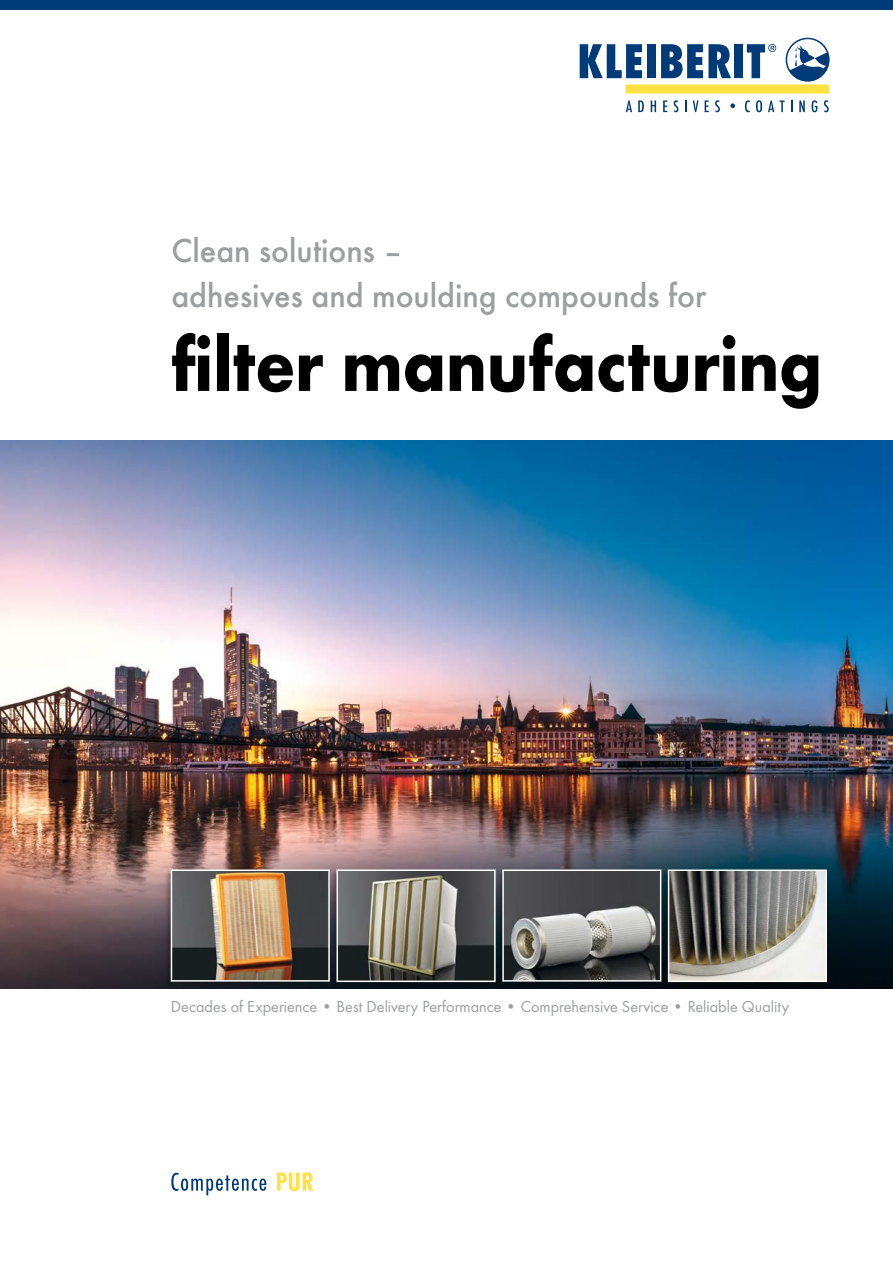
<style>
.page{position:relative;width:893px;height:1263px;background:#fff}
.page>*{position:absolute;margin:0;border:0;box-sizing:border-box;transform-origin:0 0}
.t1{font:700 78px "Futura";letter-spacing:-.005em;color:#000;scale:.9 1}
.t2{font:500 34.5px/45px "Futura";color:#9c9e9f}
.t3{font:16.5px "Futura Boo";color:#9c9e9f}
</style>
<div class="page">
<img style="left:0;top:440px;width:893px;height:549px">
<svg style="left:171px;top:1173px;width:95px;height:22px"></svg>
<svg style="left:277px;top:1172px;width:36px;height:19px"></svg>
<div style="left:495px;top:868px;width:168px;height:122px;background:#000;opacity:.3"></div>
<img style="left:505px;top:872px;width:153px;height:106px">
<div style="left:502px;top:869px;width:159px;height:112px;border:2px solid #fff"></div>
<div style="left:163px;top:868px;width:169px;height:122px;background:#000;opacity:.3"></div>
<img style="left:174px;top:872px;width:153px;height:106px">
<div style="left:171px;top:869px;width:159px;height:112px;border:2px solid #fff"></div>
<div style="left:329px;top:868px;width:169px;height:122px;background:#000;opacity:.3"></div>
<img style="left:339px;top:872px;width:154px;height:107px">
<div style="left:336px;top:869px;width:160px;height:113px;border:2px solid #fff"></div>
<div style="left:660px;top:868px;width:169px;height:122px;background:#000;opacity:.3"></div>
<img style="left:671px;top:872px;width:153px;height:107px">
<div style="left:668px;top:869px;width:159px;height:113px;border:2px solid #fff"></div>
<div style="left:0;top:0;width:893px;height:10px;background:#003b79"></div>
<svg style="left:580px;top:44px;width:62px;height:34px"></svg>
<div style="left:647px;top:44px;width:9px;height:34px;background:#003b79"></div>
<svg style="left:661px;top:44px;width:70px;height:34px"></svg>
<div style="left:734px;top:44px;width:9px;height:34px;background:#003b79"></div>
<div style="left:626px;top:85px;width:203px;height:8px;background:#ffe144"></div>
<svg style="left:786px;top:38px;width:44px;height:44px"></svg>
<svg style="left:747px;top:44px;width:29px;height:34px"></svg>
<svg style="left:626px;top:100px;width:6px;height:12px"></svg>
<svg style="left:638px;top:100px;width:6px;height:12px"></svg>
<svg style="left:651px;top:100px;width:5px;height:12px"></svg>
<svg style="left:663px;top:100px;width:4px;height:12px"></svg>
<svg style="left:674px;top:100px;width:4px;height:12px"></svg>
<svg style="left:685px;top:100px;width:2px;height:12px"></svg>
<svg style="left:693px;top:100px;width:5px;height:12px"></svg>
<svg style="left:705px;top:100px;width:4px;height:12px"></svg>
<svg style="left:715px;top:100px;width:5px;height:12px"></svg>
<svg style="left:745px;top:100px;width:5px;height:12px"></svg>
<svg style="left:756px;top:100px;width:6px;height:12px"></svg>
<svg style="left:768px;top:100px;width:17px;height:12px"></svg>
<svg style="left:791px;top:100px;width:1px;height:12px"></svg>
<svg style="left:799px;top:100px;width:6px;height:12px"></svg>
<svg style="left:812px;top:100px;width:5px;height:12px"></svg>
<svg style="left:824px;top:100px;width:5px;height:12px"></svg>
<svg style="left:730px;top:103px;width:5px;height:5px"></svg>
<h2 class="t2" style="left:171px;top:228px;width:536px">Clean solutions –<br>adhesives and moulding compounds for</h2>
<h1 class="t1" style="left:171px;top:316px;width:725px">filter manufacturing</h1>
<p class="t3" style="left:171px;top:997px;width:620px">Decades of Experience • Best Delivery Performance • Comprehensive Service • Reliable Quality</p>
</div>
